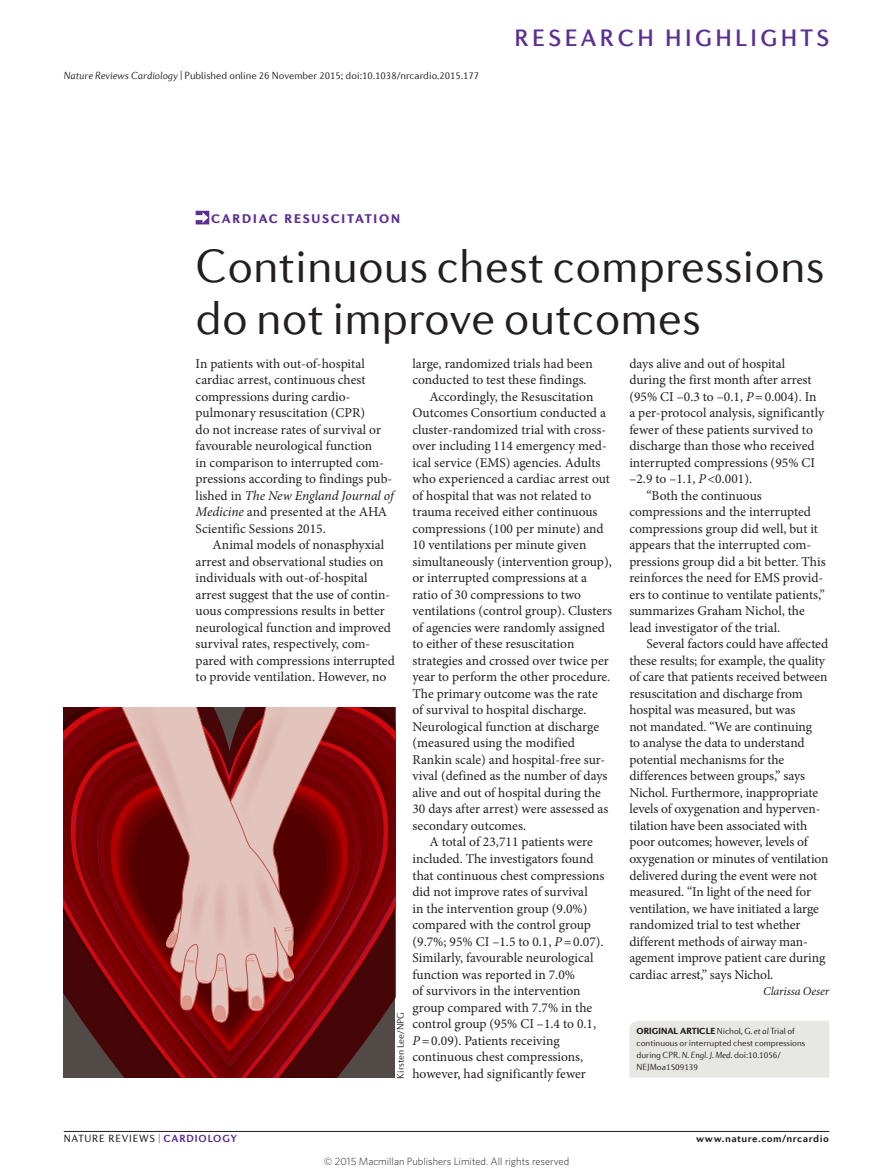
<style>
.page{position:relative;width:893px;height:1174px;background:#fff}
.page>*{position:absolute;margin:0;border:0;box-sizing:border-box;transform-origin:0 0}
.Title_large{font:300 48px/51px "Diverda Sans Com";color:#231f20}
.t1{font:500 24px "Diverda Sans Com";letter-spacing:.14em;color:#5b2e91}
.Body_text{font:13.5px/16.5px "Minion Pro";color:#231f20}
.Body_first{font:13.5px/16.5px "Minion Pro";color:#231f20}
.Strapline{font:900 12.75px "Diverda Sans Com";letter-spacing:.14em;color:#5b2e91}
.Author{font:italic 12px "Minion Pro";letter-spacing:-.005em;color:#231f20}
.t2{font:300 10.5px "Diverda Sans Com";color:#231f20}
.t3{font:300 10.5px "Whitney";color:#231f20}
.t4{font:10.5px "Diverda Sans Com";letter-spacing:.075em;color:#231f20}
.t5{font:700 10.5px "Diverda Sans Com";letter-spacing:.045em;color:#231f20}
.Credit_line{font:300 9.75px "Diverda Sans Com";letter-spacing:-.005em;color:#231f20}
.Info_box_text{font:300 9px/12px "Diverda Sans Com";letter-spacing:-.005em;color:#231f20}
.s1{font-style:italic}
.s2{font-weight:900}
.s3{font-weight:700;color:#5b2e91}
</style>
<div class="page">
<hr style="left:64px;top:1131px;width:765px;height:1px;background:#231f20">
<svg style="left:64px;top:707px;width:331px;height:31px;background:#7c0306"></svg>
<svg style="left:64px;top:738px;width:331px;height:339px;background:#621313"></svg>
<svg style="left:68px;top:732px;width:323px;height:345px;background:#6b0f10"></svg>
<svg style="left:76px;top:741px;width:308px;height:336px;background:#6b0d0f"></svg>
<svg style="left:98px;top:767px;width:263px;height:299px;background:#6c0407"></svg>
<svg style="left:116px;top:993px;width:227px;height:52px;background:#680306"></svg>
<svg style="left:122px;top:993px;width:215px;height:46px;background:#790205"></svg>
<svg style="left:163px;top:707px;width:182px;height:315px;background:#831819"></svg>
<svg style="left:115px;top:707px;width:179px;height:286px;background:#9f5451"></svg>
<svg style="left:283px;top:967px;width:11px;height:13px"></svg>
<svg style="left:251px;top:995px;width:11px;height:14px"></svg>
<svg style="left:213px;top:1004px;width:13px;height:16px"></svg>
<svg style="left:182px;top:995px;width:10px;height:18px"></svg>
<svg style="left:217px;top:967px;width:7px;height:4px"></svg>
<svg style="left:186px;top:959px;width:9px;height:3px"></svg>
<svg style="left:233px;top:987px;width:10px;height:3px"></svg>
<svg style="left:266px;top:973px;width:11px;height:3px"></svg>
<svg style="left:201px;top:979px;width:7px;height:2px"></svg>
<svg style="left:186px;top:879px;width:41px;height:71px;background:#dfbfb7"></svg>
<svg style="left:234px;top:868px;width:59px;height:93px;background:#d0a8a1"></svg>
<svg style="left:235px;top:707px;width:55px;height:133px;background:#c2938e"></svg>
<svg style="left:126px;top:707px;width:71px;height:143px;background:#b1716d"></svg>
<svg style="left:196px;top:211px;width:13px;height:13px"></svg>
<div style="left:629px;top:1021px;width:200px;height:56px;background:#e7e7e3"></div>
<p class="t2" style="left:64px;top:69px;width:417px"><span class="s1">Nature Reviews Cardiology</span> | Published online 26 November 2015; doi:10.1038/nrcardio.2015.177</p>
<h2 class="t1" style="left:514px;top:24px;width:316px">RESEARCH HIGHLIGHTS</h2>
<p class="Strapline" style="left:211px;top:211px;width:190px">CARDIAC RESUSCITATION</p>
<p class="Title_large" style="left:196px;top:240px;width:630px">Continuous chest compressions do not improve outcomes</p>
<p class="Body_first" style="left:196px;top:355px;width:200px">In patients with out-of-hospital cardiac arrest, continuous chest compressions during cardio&shy;pulmonary resuscitation (CPR)<br>do not increase rates of survival or favourable neurological function<br>in comparison to interrupted com&shy;pressions according to findings pub&shy;lished in <span class="s1">The New England Journal of Medicine</span> and presented at the AHA Scientific Sessions 2015.</p>
<p class="Body_text" style="left:196px;top:537px;width:201px;text-indent:17px">Animal models of nonasphyxial arrest and observational studies on individuals with out-of-hospital arrest suggest that the use of contin&shy;uous compressions results in better neurological function and improved survival rates, respectively, com&shy;pared with compressions interrupted to provide ventilation. However, no</p>
<p class="Credit_line" style="left:395px;top:1078px;width:68px;rotate:-90deg">Kirsten Lee/NPG</p>
<p class="Body_text" style="left:412px;top:355px;width:182px">large, randomized trials had been conducted to test these findings.</p>
<p class="Body_text" style="left:412px;top:388px;width:201px;text-indent:17px">Accordingly, the Resuscitation Outcomes Consortium conducted a cluster-randomized trial with cross&shy;over including 114 emergency med&shy;ical service (EMS) agencies. Adults who experienced a cardiac arrest out of hospital that was not related to trauma received either continuous compressions (100 per minute) and 10 ventilations per minute given simultaneously (intervention group), or interrupted compressions at a ratio of 30 compressions to two ventilations (control group). Clusters of agencies were randomly assigned to either of these resuscitation strategies and crossed over twice per year to perform the other procedure.<br>The primary outcome was the rate<br>of survival to hospital discharge.<br>Neurological function at discharge (measured using the modified Rankin scale) and hospital-free sur&shy;vival (defined as the number of days alive and out of hospital during the 30 days after arrest) were assessed as secondary outcomes.</p>
<p class="Body_text" style="left:412px;top:834px;width:193px;text-indent:17px">A total of 23,711 patients were included. The investigators found that continuous chest compressions did not improve rates of survival<br>in the intervention group (9.0%) compared with the control group (9.7%; 95% CI –1.5 to 0.1, <span class="s1">P</span>=0.07).<br>Similarly, favourable neurological function was reported in 7.0%<br>of survivors in the intervention group compared with 7.7% in the control group (95% CI –1.4 to 0.1, <span class="s1">P</span>=0.09). Patients receiving continuous chest compressions, however, had significantly fewer</p>
<p class="Body_text" style="left:629px;top:355px;width:196px">days alive and out of hospital during the first month after arrest (95% CI –0.3 to –0.1, <span class="s1">P</span>=0.004). In a per-protocol analysis, significantly fewer of these patients survived to discharge than those who received interrupted compressions (95% CI –2.9 to –1.1, <span class="s1">P</span>&lt;0.001).</p>
<p class="Body_text" style="left:629px;top:487px;width:198px;text-indent:17px">“Both the continuous compressions and the interrupted compressions group did well, but it appears that the interrupted com&shy;pressions group did a bit better. This reinforces the need for EMS provid&shy;ers to continue to ventilate patients,” summarizes Graham Nichol, the lead investigator of the trial.</p>
<p class="Body_text" style="left:629px;top:636px;width:201px;text-indent:17px">Several factors could have affected these results; for example, the quality of care that patients received between resuscitation and discharge from hospital was measured, but was<br>not mandated. “We are continuing<br>to analyse the data to understand potential mechanisms for the differences between groups,” says Nichol. Furthermore, inappropriate levels of oxygenation and hyperven&shy;tilation have been associated with poor outcomes; however, levels of oxygenation or minutes of ventilation delivered during the event were not measured. “In light of the need for ventilation, we have initiated a large randomized trial to test whether different methods of airway man&shy;agement improve patient care during cardiac arrest,” says Nichol.</p>
<p class="Author" style="left:763px;top:984px;width:68px">Clarissa Oeser</p>
<p class="Info_box_text" style="left:637px;top:1025px;width:170px"><span class="s2">ORIGINAL ARTICLE</span> Nichol, G. <span class="s1">et al</span> Trial of continuous or interrupted chest compressions during CPR. <span class="s1">N. Engl. J. Med.</span> doi:10.1056/ NEJMoa1509139</p>
<p class="t4" style="left:64px;top:1132px;width:175px">NATURE REVIEWS | <span class="s3">CARDIOLOGY</span></p>
<p class="t5" style="left:696px;top:1132px;width:134px">www.nature.com/nrcardio</p>
<p class="t3" style="left:324px;top:1154px;width:247px">© 2015 Macmillan Publishers Limited. All rights reserved</p>
</div>
